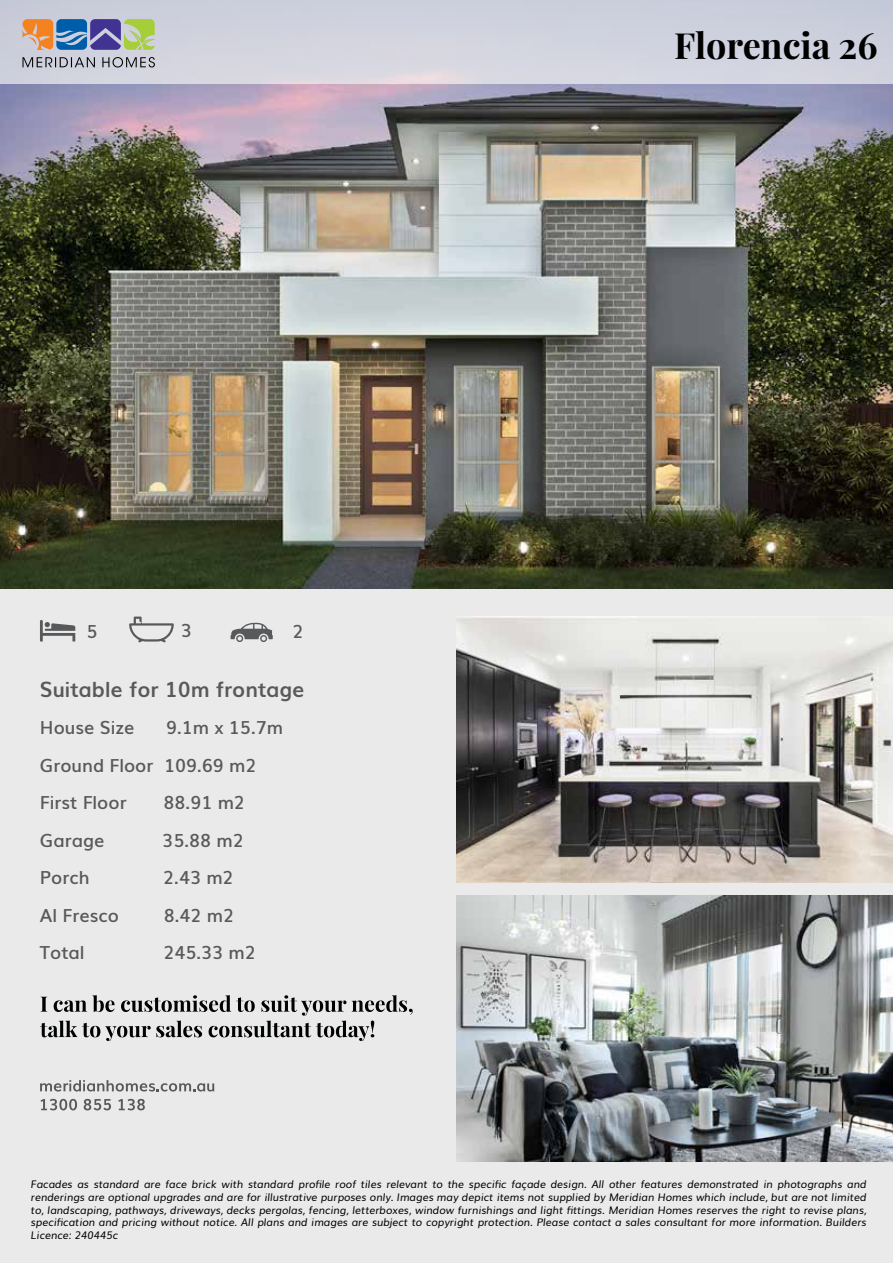
<style>
.page{position:relative;width:893px;height:1263px;background:#fff}
.page>*{position:absolute;margin:0;border:0;box-sizing:border-box;transform-origin:0 0}
.t1{font:700 36px "Playfair Display";color:#000}
.t2{font:700 21px "Muli";color:#58595b}
.t3{font:600 18px/37.5px "Muli";color:#58595b}
.t4{font:italic 10.5px/12.6px "Muli";color:#000;text-align:justify}
</style>
<div class="page">
<img style="left:0;top:84px;width:893px;height:505px">
<div style="left:0;top:589px;width:893px;height:674px;background:#eaeaea"></div>
<div style="left:0;top:0;width:893px;height:84px;background:#d0d2de"></div>
<svg style="left:23px;top:57px;width:132px;height:10px"></svg>
<svg style="left:23px;top:19px;width:132px;height:31px"></svg>
<svg style="left:40px;top:620px;width:35px;height:21px"></svg>
<svg style="left:129px;top:617px;width:45px;height:25px"></svg>
<svg style="left:231px;top:622px;width:42px;height:20px"></svg>
<img style="left:456px;top:616px;width:437px;height:267px">
<img style="left:456px;top:895px;width:437px;height:267px">
<svg style="left:40px;top:995px;width:373px;height:46px"></svg>
<svg style="left:40px;top:1080px;width:174px;height:11px"></svg>
<svg style="left:41px;top:1099px;width:36px;height:11px"></svg>
<svg style="left:84px;top:1099px;width:27px;height:11px"></svg>
<svg style="left:119px;top:1099px;width:26px;height:11px"></svg>
<h3 class="t3" style="left:86px;top:611px;width:13px">5</h3>
<h3 class="t3" style="left:181px;top:611px;width:13px">3</h3>
<h3 class="t3" style="left:293px;top:611px;width:13px">2</h3>
<h2 class="t2" style="left:40px;top:672px;width:266px">Suitable for 10m frontage</h2>
<h3 class="t3" style="left:40px;top:708px;width:96px">House Size</h3>
<h3 class="t3" style="left:40px;top:708px;width:245px;text-indent:126px">9.1m x 15.7m<br>Ground Floor 109.69 m2<br>First Floor</h3>
<h3 class="t3" style="left:163px;top:783px;width:83px">88.91 m2</h3>
<h3 class="t3" style="left:40px;top:820px;width:66px">Garage</h3>
<h3 class="t3" style="left:162px;top:820px;width:83px">35.88 m2</h3>
<h3 class="t3" style="left:40px;top:858px;width:51px">Porch</h3>
<h3 class="t3" style="left:163px;top:858px;width:72px">2.43 m2</h3>
<h3 class="t3" style="left:40px;top:895px;width:81px">Al Fresco</h3>
<h3 class="t3" style="left:164px;top:895px;width:72px">8.42 m2</h3>
<h3 class="t3" style="left:40px;top:933px;width:46px">Total</h3>
<h3 class="t3" style="left:163px;top:933px;width:94px">245.33 m2</h3>
<h1 class="t1" style="left:674px;top:23px;width:205px">Florencia 26</h1>
<p class="t4" style="left:31px;top:1177px;width:837px">Facades as standard are face brick with standard profile roof tiles relevant to the specific façade design. All other features demonstrated in photographs and renderings are optional upgrades and are for illustrative purposes only. Images may depict items not supplied by Meridian Homes which include, but are not limited to, landscaping, pathways, driveways, decks pergolas, fencing, letterboxes, window furnishings and light fittings. Meridian Homes reserves the right to revise plans, specification and pricing without notice. All plans and images are subject to copyright protection. Please contact a sales consultant for more information. Builders Licence: 240445c</p>
</div>
